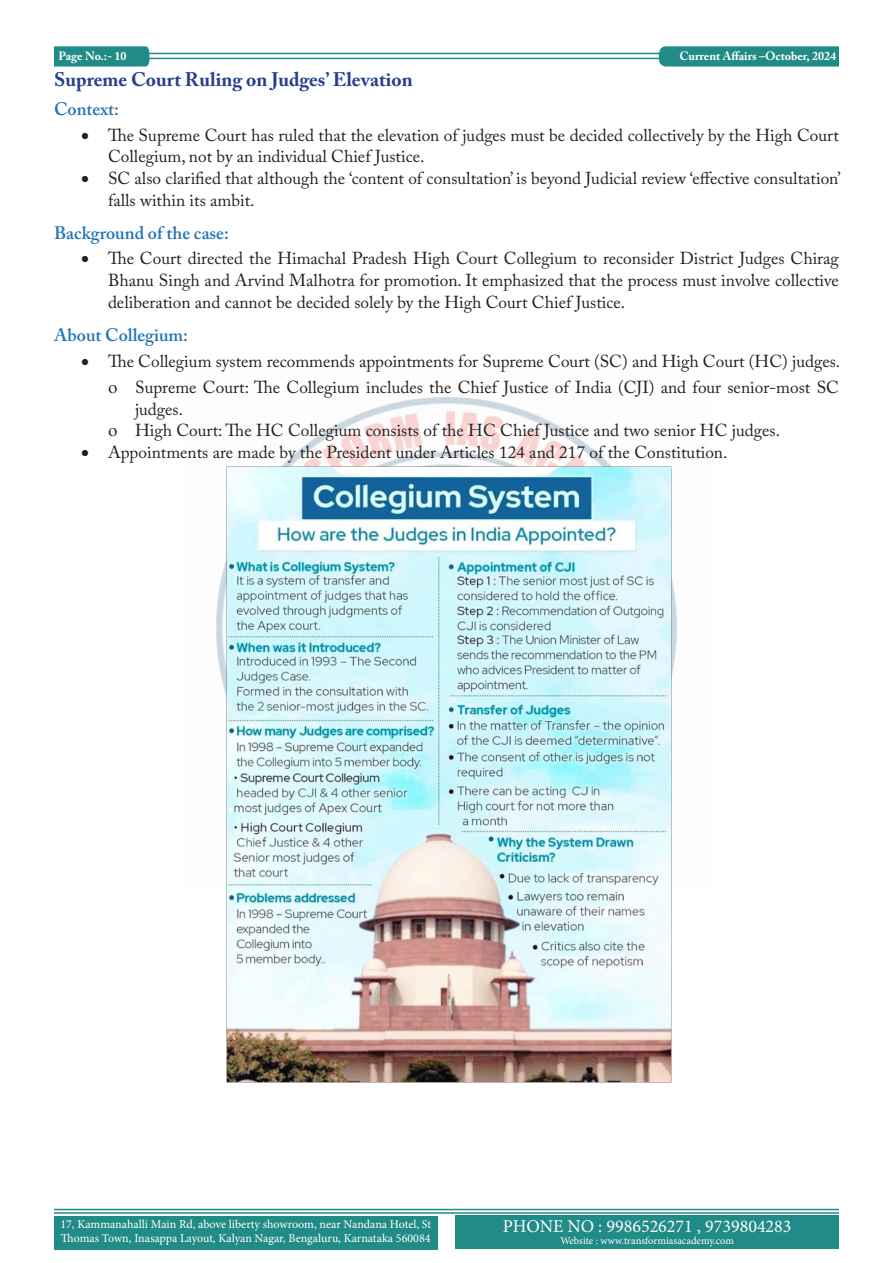
<style>
.page{position:relative;width:893px;height:1263px;background:#fff}
.page>*{position:absolute;margin:0;border:0;box-sizing:border-box;transform-origin:0 0}
.Main_Heading{font:700 19.5px "Adobe Caslon Pro";color:#253f8e}
.Sub_heading{font:600 18px "Adobe Caslon Pro";color:#2374b6}
.t1{font:18px "Minion Pro";color:#fff}
.t2{font:17.25px/21.8px "Adobe Caslon Pro";color:#231f20}
.t3{font:12px/14.4px "Minion Pro";letter-spacing:-.005em;color:#fff}
.t4{font:700 12px "Adobe Caslon Pro";color:#fff}
.t5{font:10.5px "Minion Pro";color:#fff}
</style>
<div class="page">
<hr style="left:148px;top:53px;width:691px;height:1px;background:#208b87">
<hr style="left:148px;top:58px;width:690px;height:1px;background:#208b87">
<svg style="left:54px;top:46px;width:96px;height:21px;background:#2a908c"></svg>
<svg style="left:659px;top:46px;width:180px;height:21px;background:#29908c"></svg>
<hr style="left:54px;top:1209px;width:785px;height:1px;background:#208b87">
<hr style="left:54px;top:1212px;width:785px;height:2px;background:#208b87">
<div style="left:54px;top:1216px;width:383px;height:33px;background:#208b87"></div>
<div style="left:455px;top:1216px;width:384px;height:33px;background:#208b87"></div>
<img style="left:216px;top:397px;width:461px;height:492px">
<img style="left:227px;top:467px;width:444px;height:616px">
<p class="t4" style="left:59px;top:49px;width:70px">Page No.:- 10</p>
<p class="t4" style="left:679px;top:49px;width:158px">Current Affairs –October, 2024</p>
<p class="Main_Heading" style="left:54px;top:68px;width:360px">Supreme Court Ruling on Judges’ Elevation</p>
<p class="Sub_heading" style="left:54px;top:98px;width:67px">Context:</p>
<p class="t2" style="left:108px;top:124px;width:732px;text-indent:-27px">• The Supreme Court has ruled that the elevation of judges must be decided collectively by the High Court<br>Collegium, not by an individual Chief Justice.</p>
<p class="t2" style="left:108px;top:167px;width:734px;text-indent:-27px">• SC also clarified that although the ‘content of consultation’ is beyond Judicial review ‘effective consultation’ falls within its ambit.</p>
<p class="Sub_heading" style="left:54px;top:222px;width:176px">Background of the case:</p>
<p class="t2" style="left:108px;top:248px;width:732px;text-align:justify;text-indent:-27px">• The Court directed the Himachal Pradesh High Court Collegium to reconsider District Judges Chirag Bhanu Singh and Arvind Malhotra for promotion. It emphasized that the process must involve collective deliberation and cannot be decided solely by the High Court Chief Justice.</p>
<p class="Sub_heading" style="left:54px;top:324px;width:135px">About Collegium:</p>
<p class="t2" style="left:81px;top:350px;width:761px">• The Collegium system recommends appointments for Supreme Court (SC) and High Court (HC) judges.</p>
<p class="t2" style="left:135px;top:376px;width:705px;text-indent:-27px">□ Supreme Court: The Collegium includes the Chief Justice of India (CJI) and four senior-most SC judges.</p>
<p class="t2" style="left:108px;top:419px;width:673px">□ High Court: The HC Collegium consists of the HC Chief Justice and two senior HC judges.</p>
<p class="t2" style="left:81px;top:441px;width:648px">• Appointments are made by the President under Articles 124 and 217 of the Constitution.</p>
<p class="t3" style="left:60px;top:1217px;width:372px">17, Kammanahalli Main Rd, above liberty showroom, near Nandana Hotel, St<br>Thomas Town, Inasappa Layout, Kalyan Nagar, Bengaluru, Karnataka 560084</p>
<p class="t1" style="left:503px;top:1214px;width:290px">PHONE NO : 9986526271 , 9739804283</p>
<p class="t5" style="left:560px;top:1234px;width:175px">Website : www.transformiasacademy.com</p>
</div>
